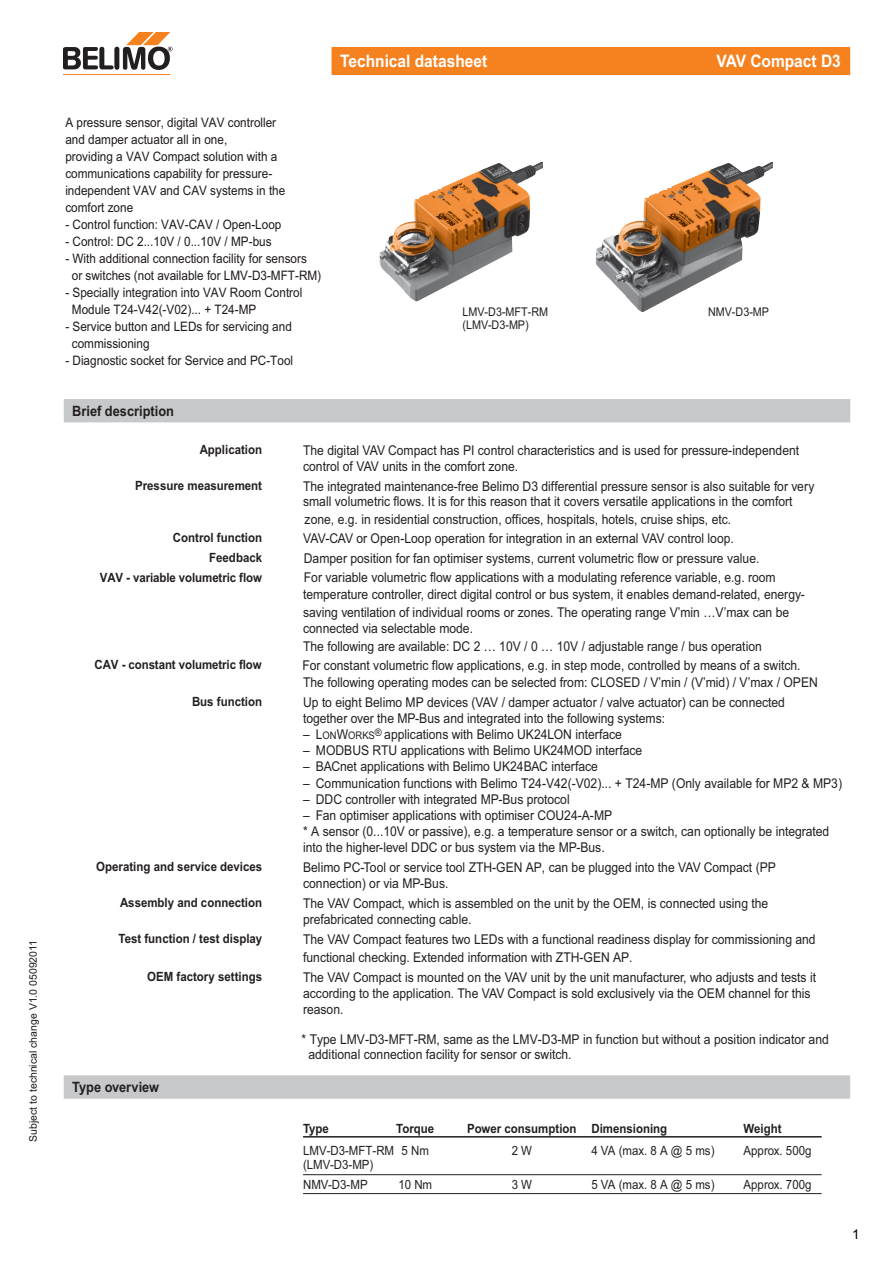
<style>
.page{position:relative;width:893px;height:1263px;background:#fff}
.page>*{position:absolute;margin:0;border:0;box-sizing:border-box;transform-origin:0 0}
.t1{font:700 17.25px "Arial";color:#fff;scale:.9 1}
.t2{font:700 14.25px "Arial";color:#231f20;scale:.9 1}
.t3{font:13.5px/16.2px "Arial";color:#231f20;scale:.9 1}
.t4{font:13.5px "Arial";color:#000}
.t5{font:13.05px/17.1px "Arial";color:#1d181c;scale:.9 1}
.t6{font:700 12.75px "Arial";color:#231f20;scale:.9 1}
.t7{font:12.75px/13.8px "Arial";color:#231f20;scale:.9 1}
.t8{font:12px/12.9px "Arial";color:#231f20;scale:.9 1}
.t9{font:10.5px "Arial";color:#1d181c}
.s1{font-size:10.5px}
</style>
<div class="page">
<hr style="left:64px;top:74px;width:106px;height:1px;background:#f5821f">
<svg style="left:64px;top:33px;width:108px;height:37px"></svg>
<div style="left:332px;top:47px;width:518px;height:28px;background:#f5821f"></div>
<div style="left:64px;top:399px;width:786px;height:23px;background:#c6c8ca"></div>
<svg style="left:64px;top:1075px;width:786px;height:24px;background:#c7c9cb"></svg>
<hr style="left:303px;top:1174px;width:519px;height:1px;background:#231f20">
<hr style="left:303px;top:1193px;width:519px;height:1px;background:#231f20">
<hr style="left:303px;top:1136px;width:519px;height:2px;background:#231f20">
<img style="left:379px;top:163px;width:163px;height:138px">
<img style="left:596px;top:163px;width:176px;height:149px">
<p class="t9" style="left:29px;top:1142px;width:203px;rotate:-90deg">Subject to technical change V1.0 05092011</p>
<p class="t1" style="left:340px;top:55px;width:165px">Technical datasheet</p>
<p class="t1" style="left:716px;top:55px;width:140px">VAV Compact D3</p>
<p class="t5" style="left:65px;top:115px;width:246px">A pressure sensor, digital VAV controller and damper actuator all in one,<br>providing a VAV Compact solution with a communications capability for pressure&shy;independent VAV and CAV systems in the comfort zone</p>
<p class="t5" style="left:65px;top:217px;width:242px">- Control function: VAV-CAV / Open-Loop</p>
<p class="t5" style="left:65px;top:234px;width:231px">- Control: DC 2...10V / 0...10V / MP-bus</p>
<p class="t5" style="left:65px;top:251px;width:270px">- With additional connection facility for sensors</p>
<p class="t5" style="left:72px;top:285px;width:257px;text-indent:-7px">- Specially integration into VAV Room Control<br>Module T24-V42(-V02)... + T24-MP</p>
<p class="t5" style="left:72px;top:319px;width:246px;text-indent:-7px">- Service button and LEDs for servicing and commissioning</p>
<p class="t5" style="left:65px;top:353px;width:255px">- Diagnostic socket for Service and PC-Tool</p>
<p class="t5" style="left:72px;top:268px;width:278px">or switches (not available for LMV-D3-MFT-RM)</p>
<p class="t2" style="left:72px;top:406px;width:115px">Brief description</p>
<p class="t8" style="left:462px;top:306px;width:97px">LMV-D3-MFT-RM (LMV-D3-MP)</p>
<p class="t8" style="left:708px;top:306px;width:69px">NMV-D3-MP</p>
<p class="t6" style="left:200px;top:445px;width:71px">Application</p>
<p class="t3" style="left:303px;top:443px;width:553px">The digital VAV Compact has PI control characteristics and is used for pressure-independent control of VAV units in the comfort zone.</p>
<p class="t6" style="left:135px;top:481px;width:143px">Pressure measurement</p>
<p class="t3" style="left:303px;top:479px;width:570px">The integrated maintenance-free Belimo D3 differential pressure sensor is also suitable for very</p>
<p class="t6" style="left:173px;top:533px;width:101px">Control function</p>
<p class="t3" style="left:303px;top:531px;width:480px">VAV-CAV or Open-Loop operation for integration in an external VAV control loop.</p>
<p class="t6" style="left:209px;top:553px;width:60px">Feedback</p>
<p class="t3" style="left:303px;top:587px;width:559px;line-height:17.7px">temperature controller, direct digital control or bus system, it enables demand-related, energy&shy;saving ventilation of individual rooms or zones. The operating range V’min …V’max can be</p>
<p class="t3" style="left:303px;top:621px;width:511px;line-height:17.7px">connected via selectable mode.<br>The following are available: DC 2 … 10V / 0 … 10V / adjustable range / bus operation</p>
<p class="t3" style="left:303px;top:675px;width:573px">The following operating modes can be selected from: CLOSED / V’min / (V’mid) / V’max / OPEN</p>
<p class="t6" style="left:192px;top:697px;width:79px">Bus function</p>
<p class="t3" style="left:303px;top:695px;width:537px">Up to eight Belimo MP devices (VAV / damper actuator / valve actuator) can be connected together over the MP-Bus and integrated into the following systems:</p>
<p class="t3" style="left:303px;top:727px;width:356px">– L<span class="s1">ON</span>W<span class="s1">ORKS</span><sup>®</sup> applications with Belimo UK24LON interface</p>
<p class="t3" style="left:303px;top:777px;width:600px">– Communication functions with Belimo T24-V42(-V02)... + T24-MP (Only available for MP2 &amp; MP3)</p>
<p class="t3" style="left:303px;top:494px;width:545px;line-height:17.2px">small volumetric flows. It is for this reason that it covers versatile applications in the comfort zone, e.g. in residential construction, offices, hospitals, hotels, cruise ships, etc.</p>
<p class="t3" style="left:304px;top:550px;width:526px;line-height:19.5px">Damper position for fan optimiser systems, current volumetric flow or pressure value.<br>For variable volumetric flow applications with a modulating reference variable, e.g. room</p>
<p class="t6" style="left:100px;top:573px;width:182px">VAV - variable volumetric flow</p>
<p class="t6" style="left:95px;top:660px;width:187px">CAV - constant volumetric flow</p>
<p class="t3" style="left:302px;top:658px;width:555px">For constant volumetric flow applications, e.g. in step mode, controlled by means of a switch.</p>
<p class="t3" style="left:303px;top:743px;width:378px">– MODBUS RTU applications with Belimo UK24MOD interface</p>
<p class="t3" style="left:303px;top:759px;width:329px">– BACnet applications with Belimo UK24BAC interface</p>
<p class="t3" style="left:303px;top:792px;width:298px">– DDC controller with integrated MP-Bus protocol</p>
<p class="t3" style="left:303px;top:808px;width:586px">– Fan optimiser applications with optimiser COU24-A-MP<br>* A sensor (0...10V or passive), e.g. a temperature sensor or a switch, can optionally be integrated into the higher-level DDC or bus system via the MP-Bus.</p>
<p class="t6" style="left:96px;top:862px;width:186px">Operating and service devices</p>
<p class="t3" style="left:303px;top:861px;width:527px">Belimo PC-Tool or service tool ZTH-GEN AP, can be plugged into the VAV Compact (PP connection) or via MP-Bus.</p>
<p class="t6" style="left:120px;top:898px;width:159px">Assembly and connection</p>
<p class="t3" style="left:303px;top:897px;width:518px">The VAV Compact, which is assembled on the unit by the OEM, is connected using the prefabricated connecting cable.</p>
<p class="t6" style="left:119px;top:934px;width:161px">Test function / test display</p>
<p class="t3" style="left:303px;top:932px;width:571px;line-height:17.7px">The VAV Compact features two LEDs with a functional readiness display for commissioning and functional checking. Extended information with ZTH-GEN AP.</p>
<p class="t6" style="left:147px;top:972px;width:129px">OEM factory settings</p>
<p class="t3" style="left:303px;top:970px;width:571px">The VAV Compact is mounted on the VAV unit by the unit manufacturer, who adjusts and tests it according to the application. The VAV Compact is sold exclusively via the OEM channel for this reason.</p>
<p class="t2" style="left:72px;top:1082px;width:98px">Type overview</p>
<p class="t3" style="left:308px;top:1033px;width:580px;line-height:14.5px;text-indent:-7px">* Type LMV-D3-MFT-RM, same as the LMV-D3-MP in function but without a position indicator and additional connection facility for sensor or switch.</p>
<p class="t6" style="left:303px;top:1123px;width:30px">Type</p>
<p class="t6" style="left:396px;top:1123px;width:44px">Torque</p>
<p class="t6" style="left:467px;top:1123px;width:224px">Power consumption Dimensioning</p>
<p class="t6" style="left:743px;top:1123px;width:44px">Weight</p>
<p class="t7" style="left:303px;top:1145px;width:103px">LMV-D3-MFT-RM (LMV-D3-MP)</p>
<p class="t7" style="left:402px;top:1145px;width:32px">5 Nm</p>
<p class="t7" style="left:512px;top:1145px;width:24px">2 W</p>
<p class="t7" style="left:591px;top:1145px;width:138px">4 VA (max. 8 A @ 5 ms)</p>
<p class="t7" style="left:743px;top:1145px;width:77px">Approx. 500g</p>
<p class="t7" style="left:303px;top:1179px;width:73px">NMV-D3-MP</p>
<p class="t7" style="left:398px;top:1179px;width:39px">10 Nm</p>
<p class="t7" style="left:512px;top:1179px;width:24px">3 W</p>
<p class="t7" style="left:591px;top:1179px;width:138px">5 VA (max. 8 A @ 5 ms)</p>
<p class="t7" style="left:743px;top:1179px;width:77px">Approx. 700g</p>
<p class="t4" style="left:852px;top:1230px;width:9px">1</p>
</div>
